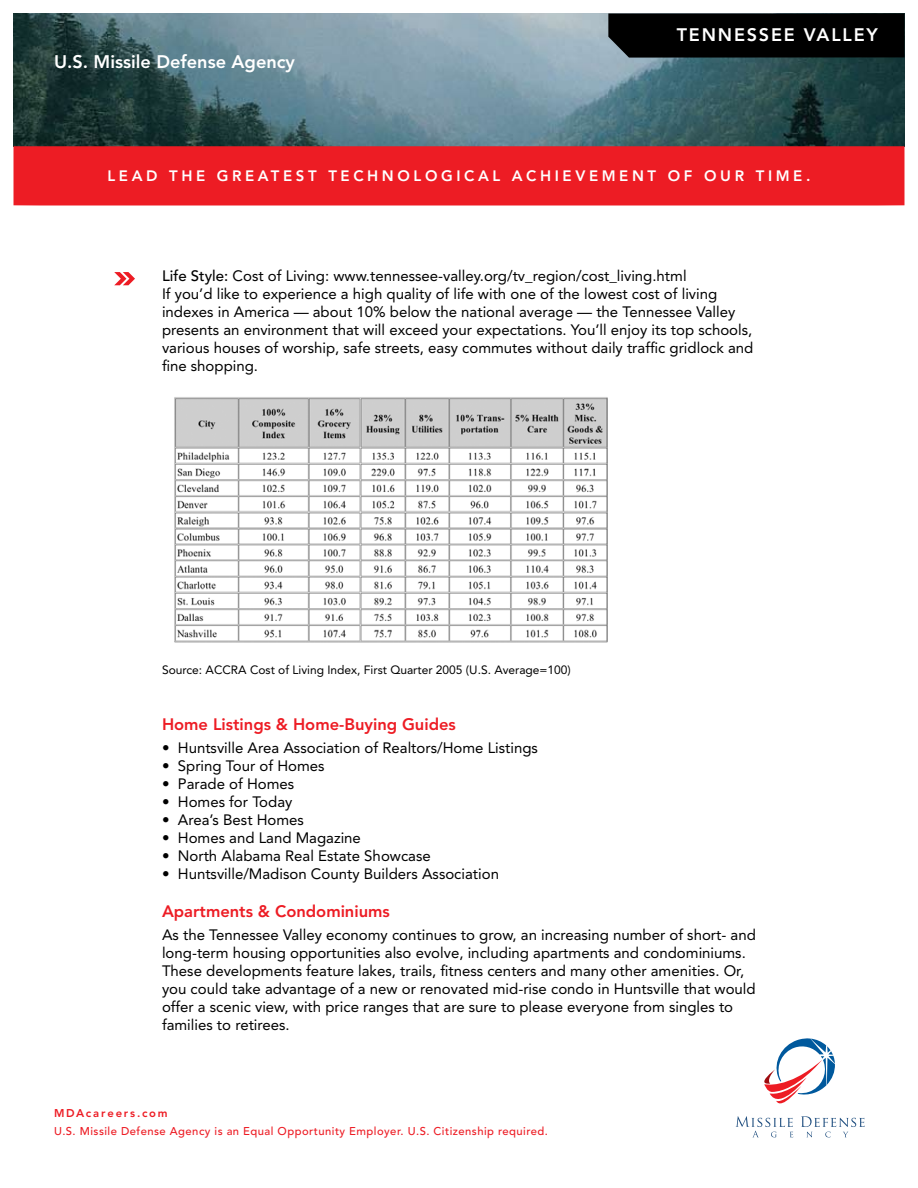
<style>
.page{position:relative;width:918px;height:1188px;background:#fff}
.page>*{position:absolute;margin:0;border:0;box-sizing:border-box;transform-origin:0 0}
.t1{font:800 18.15px "Avenir";color:#fff}
.t2{font:800 18px "Avenir";letter-spacing:.1em;color:#fff}
.t3{font:800 16.5px "Avenir";color:#ed1c24}
.t4{font:15px/18px "Avenir";color:#000}
.t5{font:800 15px "Avenir";letter-spacing:.24em;color:#fff}
.t6{font:12px "Avenir";color:#000}
.t7{font:500 11.25px "Avenir";letter-spacing:.04em;color:#ed1c24}
.t8{font:800 11.25px "Avenir";letter-spacing:.165em;color:#ed1c24}
.s1{font-weight:500}
</style>
<div class="page">
<img style="left:14px;top:14px;width:890px;height:132px">
<div style="left:14px;top:146px;width:890px;height:60px;background:#ed1c24"></div>
<svg style="left:114px;top:272px;width:21px;height:13px"></svg>
<svg style="left:736px;top:1038px;width:129px;height:99px"></svg>
<div style="left:608px;top:13px;width:297px;height:45px;background:#000"></div>
<img style="left:174px;top:397px;width:434px;height:246px">
<p class="t1" style="left:54px;top:51px;width:242px">U.S. M issile Defense Agency</p>
<p class="t2" style="left:677px;top:24px;width:203px">Tenness ee Valley</p>
<p class="t5" style="left:108px;top:167px;width:200px">Lead th e Gr eat est</p>
<p class="t5" style="left:328px;top:167px;width:198px">Tech nol og ic al Ach</p>
<p class="t5" style="left:555px;top:167px;width:257px">iev ement of Our Time.</p>
<p class="t4" style="left:162px;top:267px;width:593px"><span class="s1">Life Style:</span> Cost of Living: www.tennessee-valley.org/tv_region/cost_living.html<br>If you’d like to experience a high quality of life with one of the lowest cost of living indexes in America — about 10% below the national average — the Tennessee Valley presents an environment that will exceed your expectations. You’ll enjoy its top schools, various houses of worship, safe streets, easy commutes without daily traffic gridlock and fine shopping.</p>
<p class="t6" style="left:162px;top:663px;width:410px">Source: ACCRA Cost of Living Index, First Quarter 2005 (U.S. Average=100)</p>
<p class="t3" style="left:162px;top:714px;width:295px">Home Listings &amp; Home-Buying Guides</p>
<p class="t4" style="left:162px;top:739px;width:377px">• Huntsville Area Association of Realtors/Home Listings</p>
<p class="t4" style="left:162px;top:757px;width:164px">• Spring Tour of Homes</p>
<p class="t4" style="left:162px;top:775px;width:134px">• Parade of Homes</p>
<p class="t4" style="left:162px;top:793px;width:132px">• Homes for Today</p>
<p class="t4" style="left:162px;top:811px;width:144px">• Area’s Best Homes</p>
<p class="t4" style="left:162px;top:829px;width:200px">• Homes and Land Magazine</p>
<p class="t4" style="left:162px;top:847px;width:270px">• North Alabama Real Estate Showcase</p>
<p class="t4" style="left:162px;top:865px;width:339px">• Huntsville/Madison County Builders Association</p>
<p class="t3" style="left:162px;top:901px;width:229px">Apartments &amp; Condominiums</p>
<p class="t4" style="left:162px;top:926px;width:595px">As the Tennessee Valley economy continues to grow, an increasing number of short- and long-term housing opportunities also evolve, including apartments and condominiums.<br>These developments feature lakes, trails, fitness centers and many other amenities. Or, you could take advantage of a new or renovated mid-rise condo in Huntsville that would offer a scenic view, with price ranges that are sure to please everyone from singles to families to retirees.</p>
<p class="t8" style="left:54px;top:1106px;width:11px">MDA</p>
<p class="t8" style="left:86px;top:1106px;width:83px">careers.com</p>
<p class="t7" style="left:54px;top:1124px;width:495px">U.S. Missile Defense Agency is an Equal Opportunity Employer. U.S. Citizenship required.</p>
</div>
